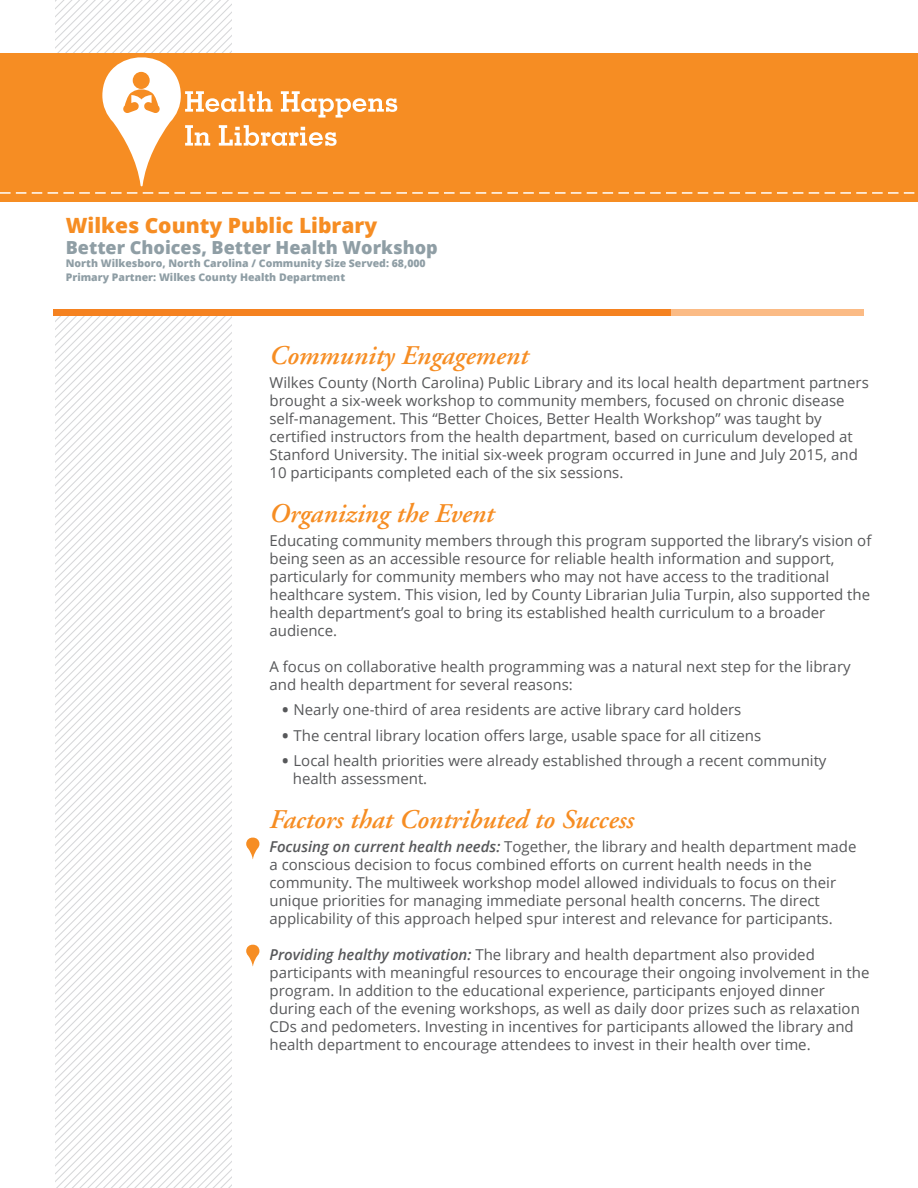
<style>
.page{position:relative;width:918px;height:1188px;background:#fff}
.page>*{position:absolute;margin:0;border:0;box-sizing:border-box;transform-origin:0 0}
.t1{font:italic 600 27px "Adobe Garamond";color:#f68d23}
.t2{font:800 21px "Open Sans";color:#f68d23}
.t3{font:800 18px "Open Sans";color:#8f9ea5}
.t4{font:15px/18px "Open Sans";color:#57585a}
.t5{font:800 10.5px/13.5px "Open Sans";color:#8f9ea5}
.s1{font-size:22.5px}
.s2{font-weight:600;font-style:italic}
</style>
<div class="page">
<svg style="left:56px;top:0;width:175px;height:1188px"></svg>
<div style="left:42px;top:195px;width:306px;height:118px;background:#fff"></div>
<div style="left:0;top:53px;width:918px;height:149px;background:#f68d23"></div>
<div style="left:54px;top:309px;width:617px;height:6px;background:#f58220"></div>
<div style="left:671px;top:309px;width:193px;height:6px;background:#fbbb85"></div>
<svg style="left:0;top:45px;width:915px;height:149px"></svg>
<svg style="left:246px;top:944px;width:13px;height:22px"></svg>
<svg style="left:246px;top:837px;width:13px;height:22px"></svg>
<h2 class="t2" style="left:66px;top:209px;width:313px">Wilkes County Public Library</h2>
<p class="t3" style="left:66px;top:233px;width:373px">Better Choices, Better Health Workshop</p>
<p class="t5" style="left:66px;top:256px;width:361px">North Wilkesboro, North Carolina / Community Size Served: 68,000<br>Primary Partner: Wilkes County Health Department</p>
<h1 class="t1" style="left:269px;top:341px;width:260px">Community Engagement</h1>
<p class="t4" style="left:269px;top:374px;width:601px">Wilkes County (North Carolina) Public Library and its local health department partners brought a six-week workshop to community members, focused on chronic disease self-management. This “Better Choices, Better Health Workshop” was taught by certified instructors from the health department, based on curriculum developed at Stanford University. The initial six-week program occurred in June and July 2015, and 10 participants completed each of the six sessions.</p>
<h1 class="t1" style="left:269px;top:498px;width:226px">Organizing the Event</h1>
<p class="t4" style="left:269px;top:531px;width:603px">Educating community members through this program supported the library’s vision of being seen as an accessible resource for reliable health information and support, particularly for community members who may not have access to the traditional healthcare system. This vision, led by County Librarian Julia Turpin, also supported the health department’s goal to bring its established health curriculum to a broader audience.</p>
<p class="t4" style="left:269px;top:657px;width:583px">A focus on collaborative health programming was a natural next step for the library and health department for several reasons:</p>
<p class="t4" style="left:281px;top:701px;width:462px"><span class="s1">•</span> Nearly one-third of area residents are active library card holders</p>
<p class="t4" style="left:281px;top:726px;width:482px"><span class="s1">•</span> The central library location offers large, usable space for all citizens</p>
<p class="t4" style="left:293px;top:752px;width:535px;text-indent:-12px"><span class="s1">•</span> Local health priorities were already established through a recent community health assessment.</p>
<h1 class="t1" style="left:269px;top:804px;width:366px">Factors that Contributed to Success</h1>
<p class="t4" style="left:269px;top:837px;width:589px"><span class="s2">Focusing on current health needs:</span> Together, the library and health department made a conscious decision to focus combined efforts on current health needs in the community. The multiweek workshop model allowed individuals to focus on their unique priorities for managing immediate personal health concerns. The direct applicability of this approach helped spur interest and relevance for participants.</p>
<p class="t4" style="left:269px;top:945px;width:602px"><span class="s2">Providing healthy motivation:</span> The library and health department also provided participants with meaningful resources to encourage their ongoing involvement in the program. In addition to the educational experience, participants enjoyed dinner during each of the evening workshops, as well as daily door prizes such as relaxation CDs and pedometers. Investing in incentives for participants allowed the library and health department to encourage attendees to invest in their health over time.</p>
</div>
